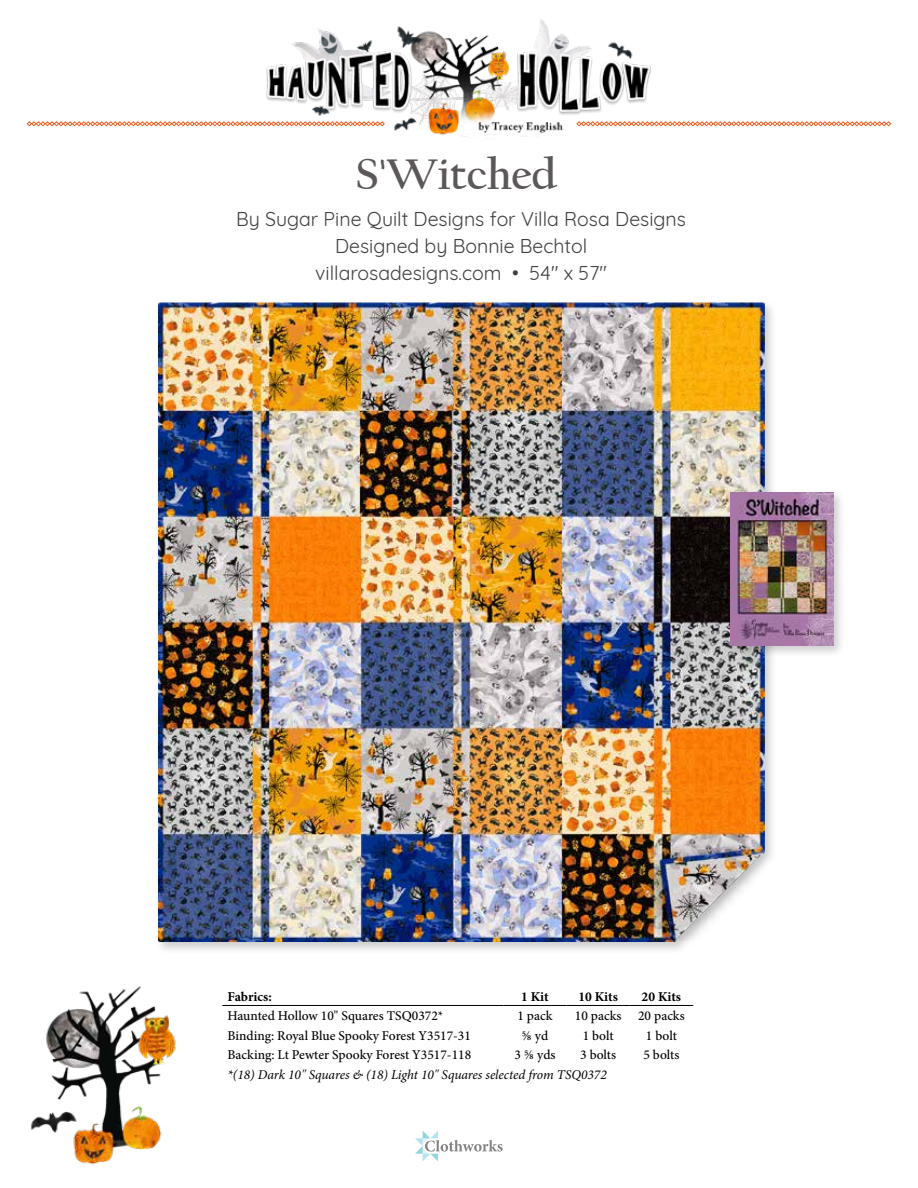
<style>
.page{position:relative;width:918px;height:1188px;background:#fff}
.page>*{position:absolute;margin:0;border:0;box-sizing:border-box;transform-origin:0 0}
.t1{font:700 45px "Californian FB";letter-spacing:-.01em;color:#5b5857}
.t2{font:19.5px/27px "Quicksand";color:#404040;text-align:center}
.t3{font:500 13.5px "Minion Pro";color:#000}
.t4{font:italic 13.5px "Minion Pro";letter-spacing:-.005em;color:#000}
.t5{font:700 13.5px "Minion Pro";letter-spacing:-.005em;color:#000}
</style>
<div class="page">
<hr style="left:222px;top:1005px;width:281px;height:1px;background:#000">
<hr style="left:503px;top:1005px;width:64px;height:1px;background:#000">
<hr style="left:567px;top:1005px;width:63px;height:1px;background:#000">
<hr style="left:630px;top:1005px;width:63px;height:1px;background:#000">
<div style="left:155px;top:299px;width:622px;height:656px;background:#000;opacity:.2"></div>
<img style="left:158px;top:302px;width:606px;height:640px">
<div style="left:727px;top:489px;width:119px;height:169px;background:#000;opacity:.2"></div>
<img style="left:730px;top:492px;width:103px;height:153px">
<svg style="left:415px;top:1131px;width:88px;height:30px"></svg>
<img style="left:223px;top:19px;width:471px;height:120px">
<svg style="left:576px;top:121px;width:315px;height:5px"></svg>
<svg style="left:27px;top:121px;width:358px;height:5px"></svg>
<img style="left:31px;top:986px;width:145px;height:179px">
<h1 class="t1" style="left:356px;top:149px;width:204px">S'Witched</h1>
<h2 class="t2" style="left:236px;top:204px;width:451px">By Sugar Pine Quilt Designs for Villa Rosa Designs<br>Designed by Bonnie Bechtol<br>villarosadesigns.com • 54" x 57"</h2>
<p class="t5" style="left:227px;top:987px;width:46px">Fabrics:</p>
<p class="t5" style="left:521px;top:987px;width:29px">1 Kit</p>
<p class="t5" style="left:578px;top:987px;width:41px">10 Kits</p>
<p class="t5" style="left:642px;top:987px;width:41px">20 Kits</p>
<p class="t3" style="left:227px;top:1007px;width:217px">Haunted Hollow 10" Squares TSQ0372*</p>
<p class="t3" style="left:517px;top:1007px;width:37px">1 pack</p>
<p class="t3" style="left:575px;top:1007px;width:111px">10 packs 20 packs</p>
<p class="t3" style="left:227px;top:1026px;width:245px">Binding: Royal Blue Spooky Forest Y3517-31</p>
<p class="t3" style="left:522px;top:1026px;width:28px">⅝ yd</p>
<p class="t3" style="left:583px;top:1026px;width:32px">1 bolt</p>
<p class="t3" style="left:646px;top:1026px;width:32px">1 bolt</p>
<p class="t3" style="left:228px;top:1046px;width:245px">Backing: Lt Pewter Spooky Forest Y3517-118</p>
<p class="t3" style="left:514px;top:1046px;width:43px">3 ⅝ yds</p>
<p class="t3" style="left:580px;top:1046px;width:37px">3 bolts</p>
<p class="t3" style="left:643px;top:1046px;width:37px">5 bolts</p>
<p class="t4" style="left:228px;top:1065px;width:381px">*(18) Dark 10" Squares &amp; (18) Light 10" Squares selected from TSQ0372</p>
</div>
